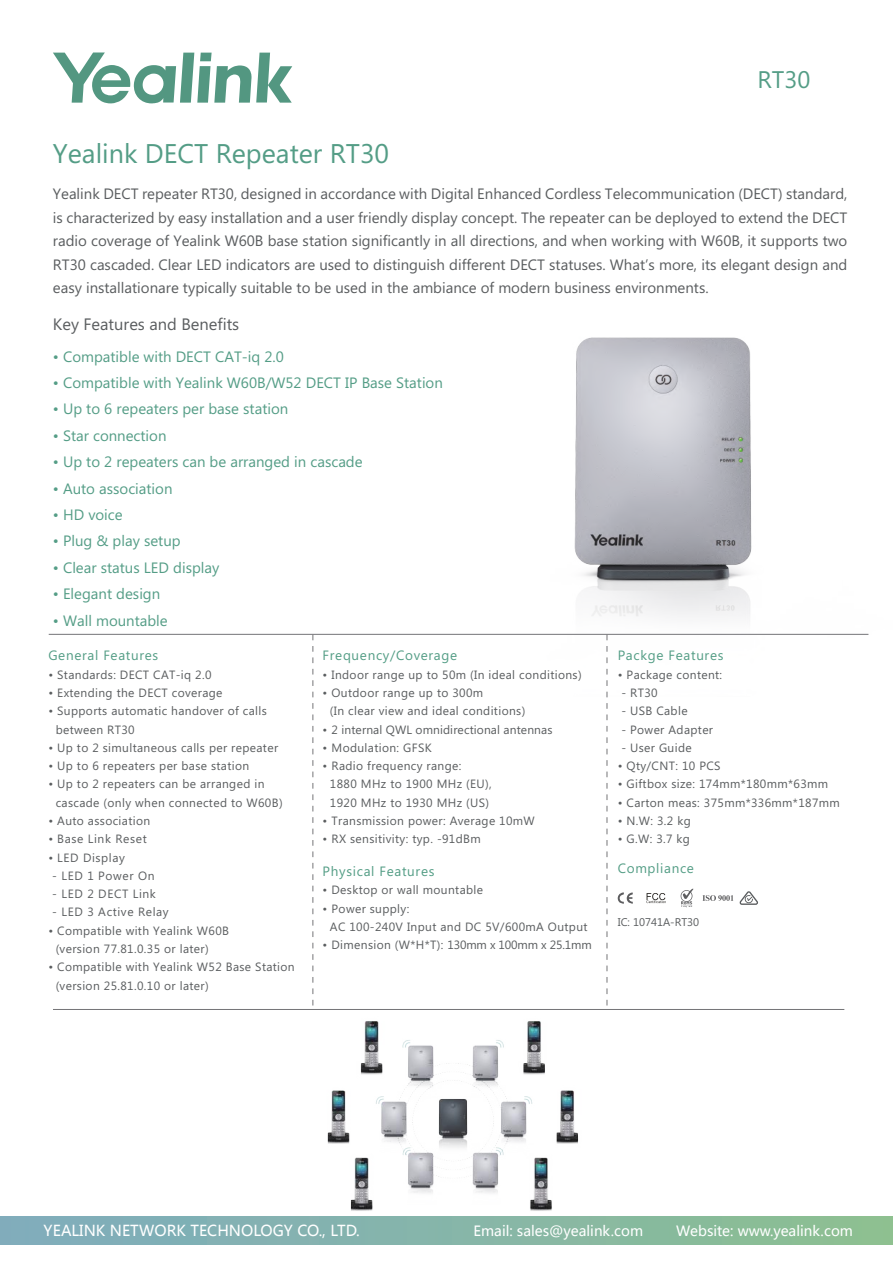
<style>
.page{position:relative;width:893px;height:1276px;background:#fff}
.page>*{position:absolute;margin:0;border:0;box-sizing:border-box;transform-origin:0 0}
.t1{font:27px "Microsoft Phags Pa";color:#549d86}
.t2{font:24px "Microsoft Phags Pa";color:#549d86}
.t3{font:16.5px "Microsoft Phags Pa";color:#5a5d5f}
.t4{font:15px/23.4px "Microsoft Phags Pa";color:#5a5d5f;text-align:justify}
.t5{font:15px "Microsoft Phags Pa";color:#549d86}
.t6{font:15px "Microsoft Ya Hei";color:#fff}
.t7{font:13.95px "Microsoft Ya Hei";color:#fff}
.t8{font:13.5px "Microsoft Phags Pa";letter-spacing:.05em;color:#539d85}
.t9{font:12px/18.3px "Microsoft Phags Pa";letter-spacing:.03em;color:#5a5d5f}
.t10{font:12px "Microsoft Phags Pa";letter-spacing:.05em;color:#5a5d5f}
.t11{font:12px "Microsoft Phags Pa";letter-spacing:.01em;color:#5a5d5f}
.t12{font:12px "Microsoft Phags Pa";letter-spacing:-.01em;color:#5a5d5f}
.t13{font:11.1px "Microsoft Phags Pa";color:#5a5d5f}
</style>
<div class="page">
<hr style="left:49px;top:634px;width:819px;height:1px;background:#747477">
<svg style="left:313px;top:697px;width:1px;height:297px"></svg>
<hr style="left:53px;top:1009px;width:791px;height:1px;background:#747477">
<div style="left:0;top:1216px;width:893px;height:28px;background:linear-gradient(to right,#7facbf,#8dc091)"></div>
<svg style="left:53px;top:52px;width:239px;height:51px"></svg>
<img style="left:307px;top:337px;width:562px;height:360px">
<img style="left:281px;top:999px;width:344px;height:242px">
<svg style="left:607px;top:634px;width:1px;height:375px"></svg>
<svg style="left:618px;top:892px;width:15px;height:12px"></svg>
<svg style="left:702px;top:895px;width:31px;height:6px"></svg>
<svg style="left:681px;top:888px;width:13px;height:19px"></svg>
<svg style="left:646px;top:893px;width:20px;height:10px"></svg>
<svg style="left:739px;top:891px;width:19px;height:14px"></svg>
<h2 class="t2" style="left:758px;top:63px;width:54px">RT30</h2>
<h1 class="t1" style="left:53px;top:135px;width:338px">Yealink DECT Repeater RT30</h1>
<p class="t4" style="left:53px;top:182px;width:796px">Yealink DECT repeater RT30, designed in accordance with Digital Enhanced Cordless Telecommunication (DECT) standard, is characterized by easy installation and a user friendly display concept. The repeater can be deployed to extend the DECT radio coverage of Yealink W60B base station significantly in all directions, and when working with W60B, it supports two RT30 cascaded. Clear LED indicators are used to distinguish different DECT statuses. What’s more, its elegant design and easy installationare typically suitable to be used in the ambiance of modern business environments.</p>
<h3 class="t3" style="left:53px;top:312px;width:188px">Key Features and Benefits</h3>
<p class="t5" style="left:53px;top:346px;width:233px">• Compatible with DECT CAT-iq 2.0</p>
<p class="t5" style="left:53px;top:372px;width:392px">• Compatible with Yealink W60B/W52 DECT IP Base Station</p>
<p class="t5" style="left:53px;top:399px;width:237px">• Up to 6 repeaters per base station</p>
<p class="t5" style="left:53px;top:425px;width:115px">• Star connection</p>
<p class="t5" style="left:53px;top:451px;width:311px">• Up to 2 repeaters can be arranged in cascade</p>
<p class="t5" style="left:53px;top:478px;width:121px">• Auto association</p>
<p class="t5" style="left:53px;top:504px;width:71px">• HD voice</p>
<p class="t5" style="left:53px;top:531px;width:129px">• Plug &amp; play setup</p>
<p class="t5" style="left:53px;top:557px;width:168px">• Clear status LED display</p>
<p class="t5" style="left:53px;top:583px;width:109px">• Elegant design</p>
<p class="t5" style="left:53px;top:610px;width:116px">• Wall mountable</p>
<p class="t8" style="left:48px;top:646px;width:111px">General Features</p>
<p class="t9" style="left:48px;top:664px;width:165px">• Standards: DECT CAT-iq 2.0</p>
<p class="t9" style="left:48px;top:683px;width:176px">• Extending the DECT coverage</p>
<p class="t9" style="left:56px;top:701px;width:213px;text-indent:-7px">• Supports automatic handover of calls between RT30</p>
<p class="t9" style="left:48px;top:738px;width:231px">• Up to 2 simultaneous calls per repeater</p>
<p class="t9" style="left:48px;top:756px;width:202px">• Up to 6 repeaters per base station</p>
<p class="t9" style="left:56px;top:774px;width:228px;text-indent:-7px">• Up to 2 repeaters can be arranged in cascade (only when connected to W60B)</p>
<p class="t9" style="left:48px;top:811px;width:103px">• Auto association</p>
<p class="t10" style="left:48px;top:830px;width:100px">• Base Link Reset</p>
<p class="t10" style="left:48px;top:849px;width:78px">• LED Display</p>
<p class="t10" style="left:52px;top:867px;width:104px">- LED 1 Power On</p>
<p class="t10" style="left:52px;top:885px;width:105px">- LED 2 DECT Link</p>
<p class="t10" style="left:52px;top:904px;width:118px">- LED 3 Active Relay</p>
<p class="t9" style="left:56px;top:920px;width:175px;text-indent:-7px">• Compatible with Yealink W60B (version 77.81.0.35 or later)</p>
<p class="t9" style="left:56px;top:957px;width:241px;text-indent:-7px">• Compatible with Yealink W52 Base Station (version 25.81.0.10 or later)</p>
<p class="t8" style="left:618px;top:646px;width:107px">Packge Features</p>
<p class="t9" style="left:618px;top:664px;width:106px">• Package content:</p>
<p class="t9" style="left:621px;top:683px;width:38px">- RT30</p>
<p class="t9" style="left:621px;top:701px;width:68px">- USB Cable</p>
<p class="t9" style="left:621px;top:719px;width:93px">- Power Adapter</p>
<p class="t9" style="left:621px;top:738px;width:72px">- User Guide</p>
<p class="t9" style="left:618px;top:756px;width:104px">• Qty/CNT: 10 PCS</p>
<p class="t9" style="left:618px;top:774px;width:212px">• Giftbox size: 174mm*180mm*63mm</p>
<p class="t9" style="left:618px;top:792px;width:224px">• Carton meas: 375mm*336mm*187mm</p>
<p class="t9" style="left:618px;top:811px;width:75px">• N.W: 3.2 kg</p>
<p class="t9" style="left:618px;top:829px;width:74px">• G.W: 3.7 kg</p>
<p class="t8" style="left:618px;top:859px;width:78px">Compliance</p>
<p class="t8" style="left:323px;top:646px;width:136px">Frequency/Coverage</p>
<p class="t9" style="left:323px;top:664px;width:261px">• Indoor range up to 50m (In ideal conditions)</p>
<p class="t9" style="left:330px;top:683px;width:197px;text-indent:-7px">• Outdoor range up to 300m<br>(In clear view and ideal conditions)</p>
<p class="t11" style="left:323px;top:721px;width:231px">• 2 internal QWL omnidirectional antennas</p>
<p class="t9" style="left:323px;top:738px;width:111px">• Modulation: GFSK</p>
<p class="t9" style="left:330px;top:756px;width:163px;text-indent:-7px">• Radio frequency range:<br>1880 MHz to 1900 MHz (EU),<br>1920 MHz to 1930 MHz (US)</p>
<p class="t9" style="left:323px;top:811px;width:214px">• Transmission power: Average 10mW</p>
<p class="t9" style="left:323px;top:829px;width:160px">• RX sensitivity: typ. -91dBm</p>
<p class="t8" style="left:323px;top:862px;width:113px">Physical Features</p>
<p class="t9" style="left:323px;top:880px;width:162px">• Desktop or wall mountable</p>
<p class="t9" style="left:330px;top:898px;width:259px;text-indent:-7px">• Power supply:<br>AC 100-240V Input and DC 5V/600mA Output</p>
<p class="t12" style="left:323px;top:936px;width:271px">• Dimension (W*H*T): 130mm x 100mm x 25.1mm</p>
<p class="t13" style="left:618px;top:914px;width:83px">IC: 10741A-RT30</p>
<p class="t6" style="left:44px;top:1221px;width:318px">YEALINK NETWORK TECHNOLOGY CO., LTD.</p>
<p class="t7" style="left:473px;top:1222px;width:171px">Email: sales@yealink.com</p>
<p class="t7" style="left:676px;top:1222px;width:178px">Website: www.yealink.com</p>
</div>
